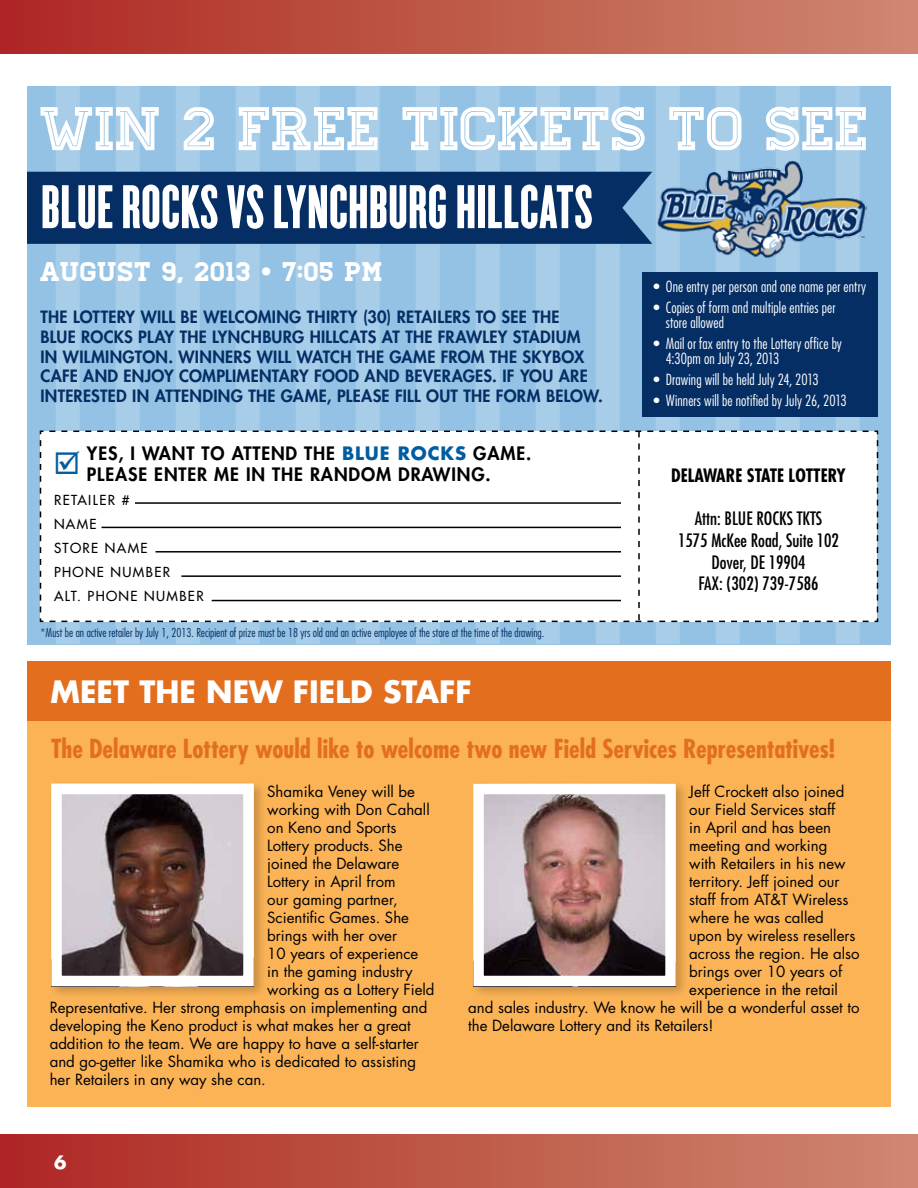
<style>
.page{position:relative;width:918px;height:1188px;background:#fff}
.page>*{position:absolute;margin:0;border:0;box-sizing:border-box;transform-origin:0 0}
.t1{font:64.5px "Cyclone Background";letter-spacing:.01em;color:#fff}
.t2{font:61.5px "Homestead Inline";letter-spacing:-.01em;color:#fff}
.t3{font:700 30px "Futura Std";color:#fff}
.t4{font:27px "Homestead";letter-spacing:.025em;color:#fff}
.t5{font:700 condensed 25.5px "Futura Std";color:#e36f1e}
.t6{font:condensed 18px/21.6px "Futura Std";color:#000;text-align:center}
.t7{font:800 18px/21px "Futura Std";letter-spacing:.05em;color:#000}
.t8{font:700 condensed 18px "Futura Std";color:#000}
.t9{font:700 18px "Futura Std";color:#fff}
.t10{font:800 16.5px "Futura Std";letter-spacing:.015em;color:#042e64}
.t11{font:15px "Futura Std";color:#000}
.t12{font:300 condensed 15px/15px "Futura Std";letter-spacing:.005em;color:#fff}
.t13{font:500 13.5px/24px "Futura Std";letter-spacing:.1em;color:#000}
.t14{font:300 condensed 12px "Futura Std";color:#042e64}
.s1{font-weight:700;color:#005da0}
</style>
<div class="page">
<div style="left:27px;top:86px;width:864px;height:558px;background:#94c2e4"></div>
<div style="left:56px;top:85px;width:24px;height:559px;background:#a8cde9"></div>
<div style="left:116px;top:85px;width:24px;height:559px;background:#a8cde9"></div>
<div style="left:176px;top:85px;width:24px;height:559px;background:#a8cde9"></div>
<div style="left:236px;top:85px;width:24px;height:559px;background:#a8cde9"></div>
<div style="left:296px;top:85px;width:24px;height:559px;background:#a8cde9"></div>
<div style="left:356px;top:85px;width:24px;height:559px;background:#a8cde9"></div>
<div style="left:416px;top:85px;width:24px;height:559px;background:#a8cde9"></div>
<div style="left:476px;top:85px;width:24px;height:559px;background:#a8cde9"></div>
<div style="left:536px;top:85px;width:24px;height:559px;background:#a8cde9"></div>
<div style="left:596px;top:85px;width:24px;height:559px;background:#a8cde9"></div>
<div style="left:656px;top:85px;width:24px;height:559px;background:#a8cde9"></div>
<div style="left:716px;top:85px;width:24px;height:559px;background:#a8cde9"></div>
<div style="left:776px;top:85px;width:24px;height:559px;background:#a8cde9"></div>
<div style="left:836px;top:85px;width:24px;height:559px;background:#a8cde9"></div>
<img style="left:657px;top:160px;width:210px;height:98px">
<div style="left:642px;top:273px;width:236px;height:144px;background:#042e64"></div>
<div style="left:27px;top:172px;width:625px;height:72px;background:#042e64"></div>
<div style="left:27px;top:662px;width:864px;height:445px;background:#fbb355"></div>
<div style="left:27px;top:662px;width:864px;height:59px;background:#e36f1e"></div>
<div style="left:48px;top:780px;width:219px;height:220px;background:#000;opacity:.2"></div>
<img style="left:62px;top:795px;width:181px;height:180px">
<div style="left:51px;top:784px;width:203px;height:202px;border:10px solid #fff"></div>
<div style="left:470px;top:780px;width:219px;height:220px;background:#000;opacity:.2"></div>
<img style="left:484px;top:795px;width:181px;height:180px">
<div style="left:473px;top:784px;width:203px;height:202px;border:10px solid #fff"></div>
<div style="left:0;top:0;width:918px;height:54px;background:linear-gradient(to right,#ae2822,#ce8970)"></div>
<div style="left:0;top:1134px;width:918px;height:54px;background:linear-gradient(to right,#ae2822,#ce8970)"></div>
<div style="left:40px;top:431px;width:838px;height:191px;background:#fff"></div>
<h2 class="t2" style="left:40px;top:93px;width:831px">WIN 2 FREE TICKETS TO SEE</h2>
<h1 class="t1" style="left:41px;top:171px;width:553px">BLUE ROCKS VS LYNCHBURG HILLCATS</h1>
<h3 class="t4" style="left:40px;top:255px;width:344px">AUGUST 9, 2013 • 7:05 PM</h3>
<p class="t12" style="left:653px;top:279px;width:214px">• One entry per person and one name per entry</p>
<p class="t12" style="left:666px;top:300px;width:171px;text-indent:-12px">• Copies of form and multiple entries per store allowed</p>
<p class="t12" style="left:666px;top:336px;width:178px;text-indent:-12px">• Mail or fax entry to the Lottery office by<br>4:30pm on July 23, 2013</p>
<p class="t12" style="left:653px;top:372px;width:167px">• Drawing will be held July 24, 2013</p>
<p class="t12" style="left:653px;top:393px;width:195px">• Winners will be notified by July 26, 2013</p>
<p class="t10" style="left:40px;top:306px;width:229px">THE LOTTERY WILL BE WELCOMIN</p>
<p class="t10" style="left:289px;top:306px;width:222px">G THIRTY (30) RETAILE RS TO SEE</p>
<p class="t10" style="left:532px;top:306px;width:27px">THE</p>
<p class="t10" style="left:40px;top:326px;width:190px">BLUE ROC KS PLAY THE LYNC</p>
<p class="t10" style="left:251px;top:326px;width:68px">HBURG HILLC</p>
<p class="t10" style="left:349px;top:326px;width:143px">ATS AT THE FRAWLEY</p>
<p class="t10" style="left:513px;top:326px;width:69px">STADI UM</p>
<p class="t10" style="left:40px;top:346px;width:34px">IN WILMIN</p>
<p class="t10" style="left:123px;top:346px;width:68px">GTON . WINNE</p>
<p class="t10" style="left:234px;top:346px;width:352px">RS WILL WATC H THE GAME FROM THE SKYBOX</p>
<p class="t10" style="left:40px;top:366px;width:173px">CAFE AND ENJOY COMPLIMEN</p>
<p class="t10" style="left:272px;top:366px;width:316px">TARY FOOD AND BEVERAGES. IF YOU ARE</p>
<p class="t10" style="left:40px;top:386px;width:152px">INTERESTED IN ATTENDIN</p>
<p class="t10" style="left:231px;top:386px;width:172px">G THE GAME, PLEASE FILL</p>
<p class="t10" style="left:426px;top:386px;width:178px">OUT THE FORM BELOW.</p>
<p class="t7" style="left:87px;top:442px;width:446px;text-indent:217px">THE <span class="s1">BLUE ROC KS</span> GAME .<br>PLEASE ENTER ME IN THE RANDOM DRAWING.</p>
<p class="t7" style="left:87px;top:442px;width:188px">YES, I WANT TO ATTEND</p>
<p class="t13" style="left:54px;top:488px;width:18px">RETA</p>
<p class="t13" style="left:88px;top:488px;width:13px">ILER</p>
<p class="t13" style="left:122px;top:488px;width:9px">#</p>
<p class="t13" style="left:54px;top:512px;width:135px">NAME<br>STORE NAME<br>PHONE NUMBER<br>ALT. PHONE NUMBER</p>
<p class="t14" style="left:41px;top:625px;width:505px">*Must be an active retailer by July 1, 2013. Recipient of prize must be 18 yrs old and an active employee of the store at the time of the drawing.</p>
<p class="t8" style="left:671px;top:464px;width:176px">Delaware State Lottery</p>
<p class="t6" style="left:678px;top:508px;width:162px">Attn: BLUE ROCKS TKTS<br>1575 McKee Road, Suite 102<br>Dover, DE 19904<br>FAX: (302) 739-7586</p>
<h3 class="t3" style="left:51px;top:672px;width:405px">MEET THE NEW FI ELD STAFF</h3>
<h3 class="t5" style="left:51px;top:732px;width:786px">The Delaware Lottery would like to welcome two new Field Services Representatives!</h3>
<p class="t11" style="left:267px;top:782px;width:149px">Shamika Veney will be</p>
<p class="t11" style="left:267px;top:800px;width:164px">working with Don Cahall</p>
<p class="t11" style="left:267px;top:818px;width:131px">on Keno and Sports</p>
<p class="t11" style="left:267px;top:836px;width:137px">Lottery products. She</p>
<p class="t11" style="left:267px;top:854px;width:134px">joined the Delaware</p>
<p class="t11" style="left:267px;top:872px;width:130px">Lottery in April from</p>
<p class="t11" style="left:267px;top:890px;width:132px">our gaming partner,</p>
<p class="t11" style="left:267px;top:908px;width:143px">Scientific Games. She</p>
<p class="t11" style="left:267px;top:926px;width:131px">brings with her over</p>
<p class="t11" style="left:267px;top:944px;width:153px">10 years of experience</p>
<p class="t11" style="left:267px;top:962px;width:147px">in the gaming industry</p>
<p class="t11" style="left:267px;top:980px;width:169px">working as a Lottery Field</p>
<p class="t11" style="left:50px;top:998px;width:379px">Representative. Her strong emphasis on implementing and</p>
<p class="t11" style="left:50px;top:1016px;width:363px">developing the Keno product is what makes her a great</p>
<p class="t11" style="left:50px;top:1034px;width:371px">addition to the team. We are happy to have a self-starter</p>
<p class="t11" style="left:50px;top:1052px;width:368px">and go-getter like Shamika who is dedicated to assisting</p>
<p class="t11" style="left:50px;top:1070px;width:218px">her Retailers in any way she can.</p>
<p class="t9" style="left:54px;top:1150px;width:14px">6</p>
<p class="t11" style="left:689px;top:782px;width:157px">Jeff Crockett also joined</p>
<p class="t11" style="left:689px;top:800px;width:147px">our Field Services staff</p>
<p class="t11" style="left:689px;top:818px;width:143px">in April and has been</p>
<p class="t11" style="left:689px;top:836px;width:140px">meeting and working</p>
<p class="t11" style="left:689px;top:854px;width:158px">with Retailers in his new</p>
<p class="t11" style="left:689px;top:872px;width:152px">territory. Jeff joined our</p>
<p class="t11" style="left:689px;top:890px;width:161px">staff from AT&amp;T Wireless</p>
<p class="t11" style="left:689px;top:908px;width:136px">where he was called</p>
<p class="t11" style="left:689px;top:926px;width:168px">upon by wireless resellers</p>
<p class="t11" style="left:689px;top:944px;width:172px">across the region. He also</p>
<p class="t11" style="left:689px;top:962px;width:154px">brings over 10 years of</p>
<p class="t11" style="left:689px;top:980px;width:150px">experience in the retail</p>
<p class="t11" style="left:468px;top:998px;width:393px">and sales industry. We know he will be a wonderful asset to</p>
<p class="t11" style="left:468px;top:1016px;width:247px">the Delaware Lottery and its Retailers!</p>
</div>
